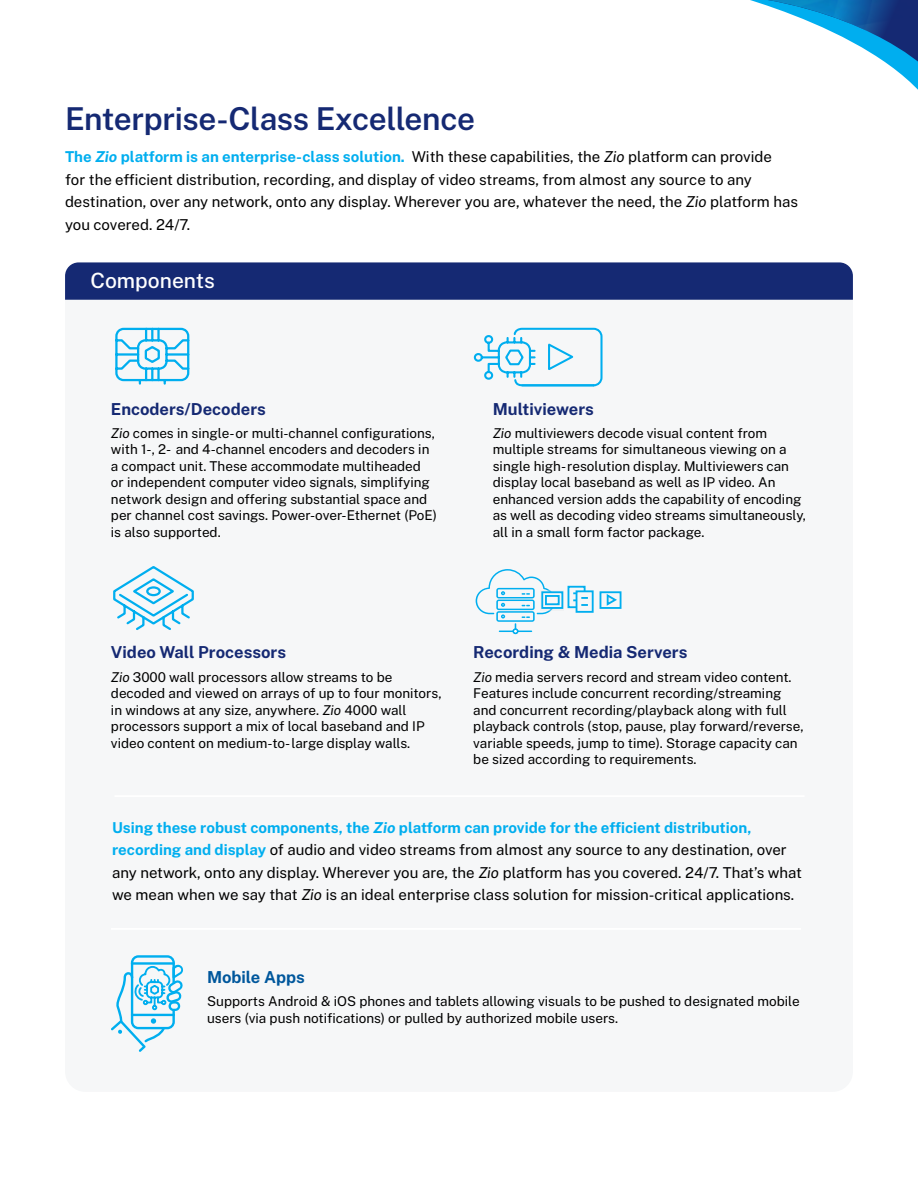
<style>
.page{position:relative;width:918px;height:1188px;background:#fff}
.page>*{position:absolute;margin:0;border:0;box-sizing:border-box;transform-origin:0 0}
.t1{font:600 31.5px "Public Sans";letter-spacing:-.01em;color:#152973}
.t2{font:500 21px "Public Sans";color:#fff}
.t3{font:700 16.5px "Public Sans";color:#152973}
.t4{font:700 16.5px "Public Sans";color:#00579c}
.t5{font:15px/22.5px "Public Sans";color:#000}
.t6{font:13.5px/16.5px "Public Sans";color:#000}
.s1{font-weight:700;color:#00aeef}
.s2{font-weight:700;font-style:italic;color:#00aeef}
.s3{font-style:italic}
</style>
<div class="page">
<svg style="left:750px;top:0;width:168px;height:90px"></svg>
<img style="left:768px;top:0;width:150px;height:62px">
<div style="left:65px;top:262px;width:788px;height:38px;background:#152973"></div>
<svg style="left:111px;top:955px;width:72px;height:97px"></svg>
<svg style="left:115px;top:327px;width:75px;height:58px"></svg>
<svg style="left:113px;top:566px;width:81px;height:65px"></svg>
<div style="left:540px;top:590px;width:23px;height:20px;background:#f0f1f2"></div>
<svg style="left:476px;top:569px;width:79px;height:65px"></svg>
<div style="left:568px;top:586px;width:18px;height:22px;background:#f6f7f8;border:2px solid #00aeef"></div>
<div style="left:576px;top:590px;width:18px;height:23px;background:#f6f7f8;border:2px solid #00aeef"></div>
<svg style="left:573px;top:592px;width:15px;height:14px"></svg>
<svg style="left:541px;top:591px;width:22px;height:18px"></svg>
<div style="left:545px;top:595px;width:15px;height:10px;background:#f6f7f8;border:2px solid #00aeef"></div>
<div style="left:600px;top:591px;width:21px;height:18px;border:2px solid #00aeef"></div>
<svg style="left:606px;top:592px;width:12px;height:15px"></svg>
<svg style="left:473px;top:327px;width:130px;height:60px"></svg>
<h1 class="t1" style="left:65px;top:98px;width:412px">Enterprise-Class Excellence</h1>
<p class="t5" style="left:65px;top:145px;width:734px"><span class="s1">The</span> <span class="s2">Zio</span> <span class="s1">platform is an enterprise-class solution.</span> With these capabilities, the <span class="s3">Zio</span> platform can provide<br>for the efficient distribution, recording, and display of video streams, from almost any source to any destination, over any network, onto any display. Wherever you are, whatever the need, the <span class="s3">Zio</span> platform has you covered. 24/7.</p>
<h2 class="t2" style="left:90px;top:266px;width:126px">Components</h2>
<p class="t3" style="left:111px;top:398px;width:156px">Encoders/Decoders</p>
<p class="t6" style="left:111px;top:424px;width:328px"><span class="s3">Zio</span> comes in single- or multi-channel configurations, with 1-, 2- and 4-channel encoders and decoders in a compact unit. These accommodate multiheaded or independent computer video signals, simplifying network design and offering substantial space and per channel cost savings. Power-over-Ethernet (PoE) is also supported.</p>
<p class="t3" style="left:493px;top:398px;width:103px">Multiviewers</p>
<p class="t6" style="left:493px;top:424px;width:315px"><span class="s3">Zio</span> multiviewers decode visual content from multiple streams for simultaneous viewing on a single high- resolution display. Multiviewers can display local baseband as well as IP video. An enhanced version adds the capability of encoding as well as decoding video streams simultaneously, all in a small form factor package.</p>
<p class="t3" style="left:111px;top:641px;width:177px">Video Wall Processors</p>
<p class="t6" style="left:111px;top:668px;width:332px"><span class="s3">Zio</span> 3000 wall processors allow streams to be decoded and viewed on arrays of up to four monitors, in windows at any size, anywhere. <span class="s3">Zio</span> 4000 wall processors support a mix of local baseband and IP video content on medium-to- large display walls.</p>
<p class="t3" style="left:473px;top:641px;width:216px">Recording &amp; Media Servers</p>
<p class="t6" style="left:473px;top:668px;width:332px"><span class="s3">Zio</span> media servers record and stream video content.<br>Features include concurrent recording/streaming and concurrent recording/playback along with full playback controls (stop, pause, play forward/reverse, variable speeds, jump to time). Storage capacity can be sized according to requirements.</p>
<p class="t5" style="left:112px;top:816px;width:691px"><span class="s1">Using these robust components, the</span> <span class="s2">Zio</span> <span class="s1">platform can provide for the efficient distribution, recording and display</span> of audio and video streams from almost any source to any destination, over any network, onto any display. Wherever you are, the <span class="s3">Zio</span> platform has you covered. 24/7. That’s what we mean when we say that <span class="s3">Zio</span> is an ideal enterprise class solution for mission-critical applications.</p>
<p class="t4" style="left:207px;top:966px;width:99px">Mobile Apps</p>
<p class="t6" style="left:207px;top:993px;width:594px">Supports Android &amp; iOS phones and tablets allowing visuals to be pushed to designated mobile users (via push notifications) or pulled by authorized mobile users.</p>
</div>
